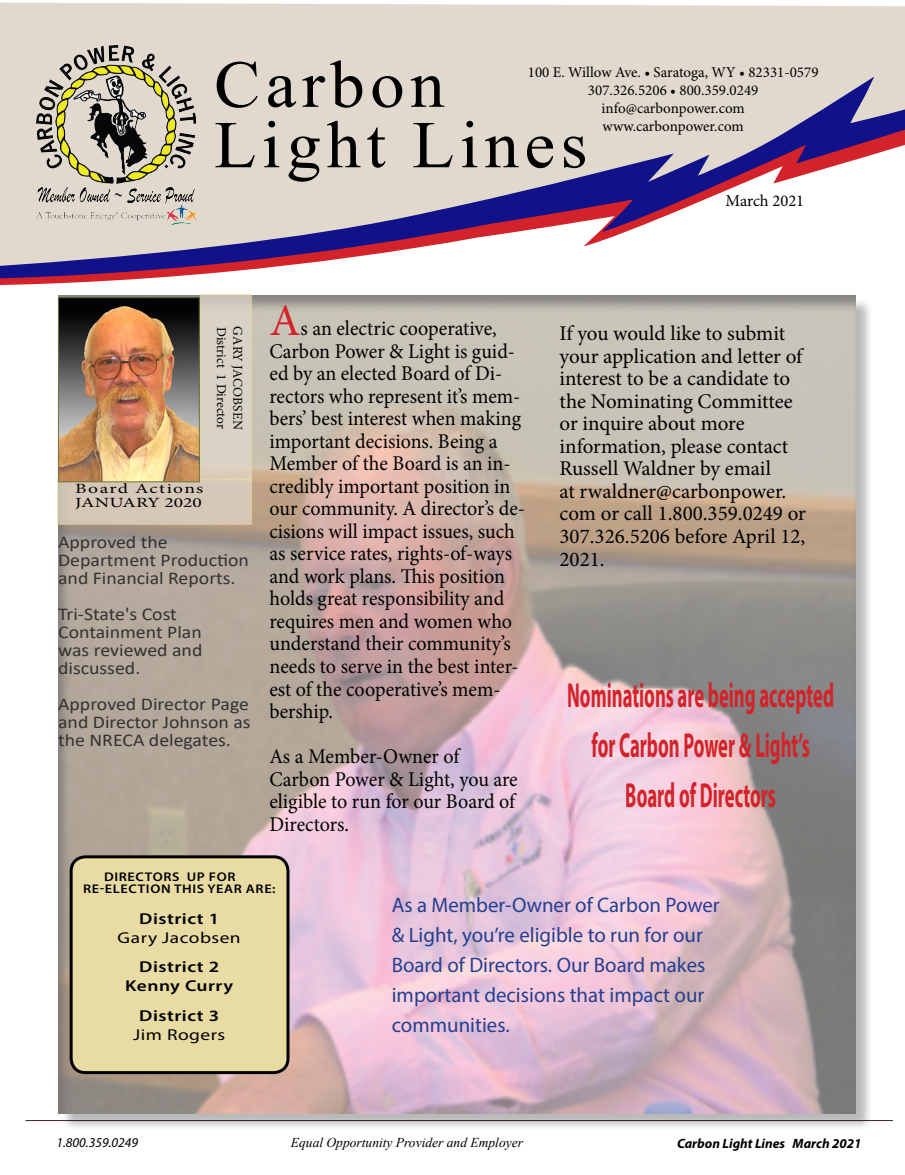
<style>
.page{position:relative;width:905px;height:1175px;background:#fff}
.page>*{position:absolute;margin:0;border:0;box-sizing:border-box;transform-origin:0 0}
.t1{font:66.9px "Times New Roman";letter-spacing:.08em;color:#000}
.Subheads{font:700 34.8px/49.9px "Myriad Pro";color:#d2232a;text-align:center;scale:.53 1}
.t2{font:21px/22.5px "Minion Pro";color:#000;scale:.95 1}
.t3{font:21px/22.5px "Minion Pro";color:#000}
.Subheads-2{font:21px/30px "Myriad Pro";color:#25408f}
.t4{font:18px/18px "Calibri";color:#333;scale:1.1 1}
.t5{font:16.5px "Minion Pro";letter-spacing:-.005em;color:#000}
.t6{font:600 15.75px "Myriad Pro";letter-spacing:.025em;color:#000;scale:1.23 1}
.t7{font:15.75px "Myriad Pro";letter-spacing:.025em;color:#000;scale:1.23 1}
.t8{font:15px "Minion Pro";color:#000}
.t9{font:13.95px "Minion Pro";letter-spacing:.065em;color:#000;scale:1.39 1}
.t10{font:13.95px "Minion Pro";color:#000;scale:1.39 1}
.t11{font:italic 13.5px "Times New Roman";color:#000}
.t12{font:italic 700 13.5px "Myriad Pro";color:#000}
.t13{font:italic 13.5px "Myriad Pro";color:#000}
.t14{font:13.35px "Minion Pro";color:#000}
.t15{font:600 12.6px/12px "Myriad Pro";letter-spacing:.045em;color:#000;scale:1.13 1}
.s1{font-size:45px;color:#d2232a}
</style>
<div class="page">
<hr style="left:26px;top:1120px;width:866px;height:1px;background:#3c272a">
<div style="left:60px;top:297px;width:813px;height:835px;background:#000;opacity:.49"></div>
<div style="left:46px;top:284px;width:822px;height:830px;background:#000;opacity:.75"></div>
<div style="left:200px;top:294px;width:52px;height:186px;background:#d9d2c6;border:1px solid #e9dba4"></div>
<div style="left:57px;top:479px;width:195px;height:46px;background:#d5c8b8;border:1px solid #e9dba4"></div>
<div style="left:0;top:2px;width:904px;height:75px;background:#e1d9cd"></div>
<img style="left:37px;top:45px;width:158px;height:32px">
<svg style="left:0;top:279px;width:868px;height:7px"></svg>
<img style="left:60px;top:299px;width:138px;height:181px">
<div style="left:58px;top:297px;width:142px;height:185px;border:1px solid #71713b"></div>
<svg style="left:0;top:77px;width:904px;height:202px;fill:#e1d9cd"></svg>
<div style="left:71px;top:856px;width:217px;height:216px;background:#e9dba4;border-radius:14px"></div>
<div style="left:70px;top:855px;width:219px;height:219px;border:3px solid #000;border-radius:14px"></div>
<p class="t1" style="left:214px;top:37px;width:232px">Carbon</p>
<p class="t1" style="left:214px;top:98px;width:375px">Light Lines</p>
<p class="t8" style="left:528px;top:62px;width:292px">100 E. Willow Ave. • Saratoga, WY • 82331-0579</p>
<p class="t8" style="left:588px;top:80px;width:172px">307.326.5206 • 800.359.0249</p>
<p class="t8" style="left:601px;top:98px;width:145px">info@carbonpower.com</p>
<p class="t8" style="left:602px;top:116px;width:143px">www.carbonpower.com</p>
<p class="t5" style="left:725px;top:190px;width:80px">March 2021</p>
<p class="t14" style="left:230px;top:327px;width:104px;rotate:90deg">District 1 Director</p>
<p class="t14" style="left:246px;top:326px;width:105px;rotate:90deg">GARY JACOBSEN</p>
<p class="t9" style="left:75px;top:479px;width:94px">Board Actions</p>
<p class="t10" style="left:75px;top:493px;width:93px">JANUARY 2020</p>
<p class="t4" style="left:58px;top:532px;width:175px">Approved the<br>Department Production and Financial Reports.</p>
<p class="t4" style="left:58px;top:604px;width:133px">Tri-State's Cost<br>Containment Plan was reviewed and discussed.</p>
<p class="t4" style="left:58px;top:694px;width:176px;text-align:justify">Approved Director Page and Director Johnson as the NRECA delegates.</p>
<p class="t2" style="left:269px;top:317px;width:270px"><span class="s1">A</span>s an electric cooperative,<br>Carbon Power &amp; Light is guid&shy;ed by an elected Board of Di&shy;rectors who represent it’s mem&shy;bers’ best interest when making important decisions. Being a<br>Member of the Board is an in&shy;credibly important position in our community. A director’s de&shy;cisions will impact issues, such as service rates, rights-of-ways and work plans. This position holds great responsibility and requires men and women who understand their community’s needs to serve in the best inter&shy;est of the cooperative’s mem&shy;bership.</p>
<p class="t2" style="left:269px;top:745px;width:263px">As a Member-Owner of<br>Carbon Power &amp; Light, you are eligible to run for our Board of<br>Directors.</p>
<p class="t3" style="left:559px;top:322px;width:248px">If you would like to submit your application and letter of interest to be a candidate to the Nominating Committee or inquire about more information, please contact<br>Russell Waldner by email<br>at rwaldner@carbonpower. com or call 1.800.359.0249 or<br>307.326.5206 before April 12,<br>2021.</p>
<p class="Subheads" style="left:567px;top:669px;width:505px">Nominations are being accepted for Carbon Power &amp; Light’s</p>
<p class="Subheads" style="left:625px;top:769px;width:286px">Board of Directors</p>
<p class="t15" style="left:83px;top:870px;width:172px;text-indent:21px">DIRECTORS UP FOR<br>RE-ELECTION THIS YEAR ARE:</p>
<p class="t6" style="left:139px;top:908px;width:66px">District 1</p>
<p class="t7" style="left:118px;top:927px;width:102px">Gary Jacobsen</p>
<p class="t6" style="left:139px;top:957px;width:66px">District 2</p>
<p class="t6" style="left:125px;top:976px;width:89px">Kenny Curry</p>
<p class="t6" style="left:139px;top:1005px;width:66px">District 3</p>
<p class="t7" style="left:133px;top:1024px;width:77px">Jim Rogers</p>
<p class="Subheads-2" style="left:392px;top:889px;width:329px">As a Member-Owner of Carbon Power &amp; Light, you’re eligible to run for our<br>Board of Directors. Our Board makes important decisions that impact our communities.</p>
<p class="t13" style="left:56px;top:1134px;width:83px">1.800.359.0249</p>
<p class="t11" style="left:291px;top:1132px;width:233px">Equal Opportunity Provider and Employer</p>
<p class="t12" style="left:677px;top:1134px;width:186px">Carbon Light Lines March 2021</p>
</div>
